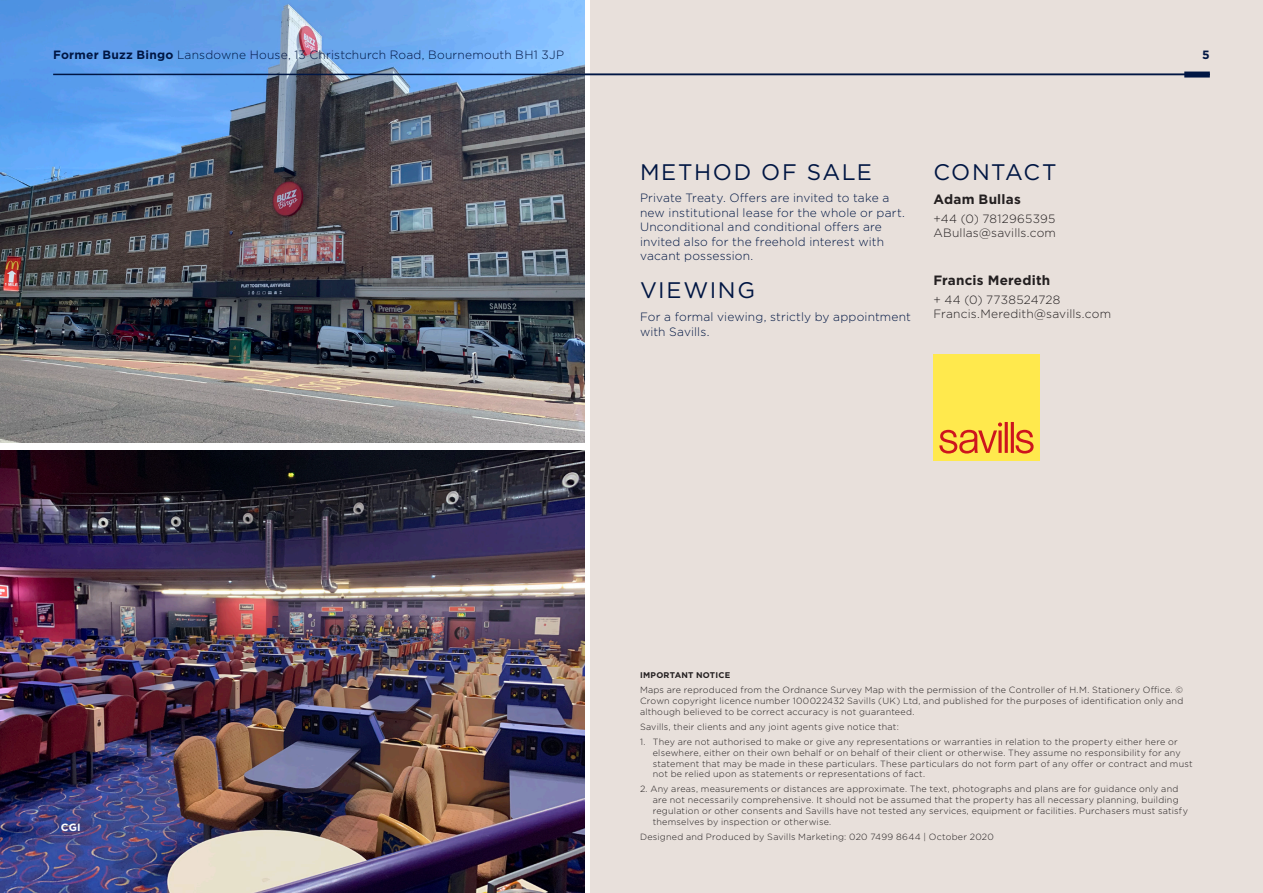
<style>
.page{position:relative;width:1263px;height:893px;background:#fff}
.page>*{position:absolute;margin:0;border:0;box-sizing:border-box;transform-origin:0 0}
.H1_-_Section_Header{font:22.5px "Gotham";letter-spacing:.075em;color:#001643}
.Body_copy{font:22.5px "Gotham";letter-spacing:.055em;color:#001643}
.Body_copy-2{font:700 13.5px "Gotham";letter-spacing:.015em;color:#231f20}
.Body_copy-3{font:300 12px/14.4px "Gotham";letter-spacing:.015em;color:#001643}
.Body_copy-4{font:300 12px/14.4px "Gotham";letter-spacing:.015em;color:#231f20}
.t1{font:700 12px "Gotham";color:#001643}
.H1_-_Section_Header-2{font:700 10.5px "Gotham";color:#fff}
.Disclaimer{font:300 9px/10.8px "Gotham";letter-spacing:.025em;color:#231f20}
.t2{font:700 8.25px "Gotham";letter-spacing:.03em;color:#231f20}
.s1{font-weight:700}
</style>
<div class="page">
<div style="left:590px;top:0;width:673px;height:893px;background:#e8e0db"></div>
<div style="left:933px;top:354px;width:106px;height:106px;background:#ffe94d"></div>
<svg style="left:939px;top:422px;width:94px;height:32px"></svg>
<img style="left:0;top:0;width:584px;height:442px">
<img style="left:0;top:451px;width:584px;height:442px">
<div style="left:1184px;top:72px;width:26px;height:6px;background:#001643"></div>
<hr style="left:53px;top:74px;width:1157px;height:1px;background:#001643">
<p class="Body_copy-3" style="left:53px;top:47px;width:512px"><span class="s1">Former Buzz Bingo</span> Lansdowne House, 13 Christchurch Road, Bournemouth BH1 3JP</p>
<p class="H1_-_Section_Header" style="left:640px;top:157px;width:234px">METHOD OF SALE</p>
<p class="Body_copy-3" style="left:640px;top:191px;width:266px">Private Treaty. Offers are invited to take a new institutional lease for the whole or part.<br>Unconditional and conditional offers are invited also for the freehold interest with vacant possession.</p>
<p class="H1_-_Section_Header" style="left:640px;top:276px;width:117px">VIEWING</p>
<p class="Body_copy-3" style="left:640px;top:309px;width:273px">For a formal viewing, strictly by appointment with Savills.</p>
<p class="Body_copy" style="left:933px;top:157px;width:125px">CONTACT</p>
<p class="Body_copy-2" style="left:933px;top:191px;width:89px">Adam Bullas</p>
<p class="Body_copy-4" style="left:933px;top:211px;width:124px">+44 (0) 7812965395<br>ABullas@savills.com</p>
<p class="Body_copy-2" style="left:933px;top:271px;width:118px">Francis Meredith</p>
<p class="Body_copy-4" style="left:933px;top:292px;width:179px">+ 44 (0) 7738524728<br>Francis.Meredith@savills.com</p>
<p class="t1" style="left:1202px;top:47px;width:9px">5</p>
<p class="H1_-_Section_Header-2" style="left:61px;top:821px;width:21px">CGI</p>
<p class="t2" style="left:640px;top:670px;width:92px">IMPORTANT NOTICE</p>
<p class="Disclaimer" style="left:640px;top:684px;width:545px;text-align:justify">Maps are reproduced from the Ordnance Survey Map with the permission of the Controller of H.M. Stationery Office. © Crown copyright licence number 100022432 Savills (UK) Ltd, and published for the purposes of identification only and although believed to be correct accuracy is not guaranteed.</p>
<p class="Disclaimer" style="left:640px;top:721px;width:260px">Savills, their clients and any joint agents give notice that:</p>
<p class="Disclaimer" style="left:653px;top:736px;width:542px;text-indent:-13px">1. They are not authorised to make or give any representations or warranties in relation to the property either here or elsewhere, either on their own behalf or on behalf of their client or otherwise. They assume no responsibility for any statement that may be made in these particulars. These particulars do not form part of any offer or contract and must not be relied upon as statements or representations of fact.</p>
<p class="Disclaimer" style="left:653px;top:783px;width:537px;text-indent:-13px">2. Any areas, measurements or distances are approximate. The text, photographs and plans are for guidance only and are not necessarily comprehensive. It should not be assumed that the property has all necessary planning, building regulation or other consents and Savills have not tested any services, equipment or facilities. Purchasers must satisfy themselves by inspection or otherwise.</p>
<p class="Disclaimer" style="left:640px;top:831px;width:355px">Designed and Produced by Savills Marketing: 020 7499 8644 | October 2020</p>
</div>
